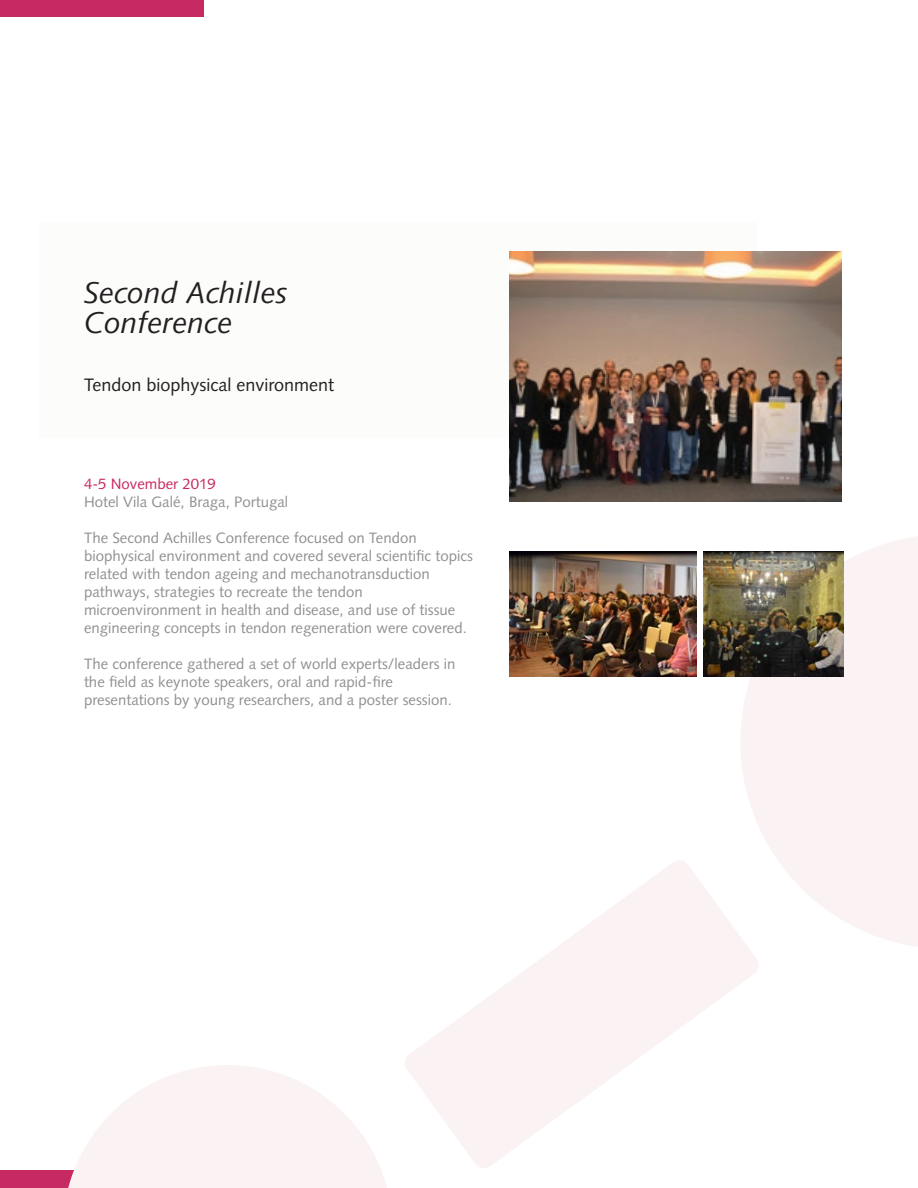
<style>
.page{position:relative;width:918px;height:1188px;background:#fff}
.page>*{position:absolute;margin:0;border:0;box-sizing:border-box;transform-origin:0 0}
.t1{font:italic 30px "Syntax LT Std";color:#231f20}
.t2{font:18px "Syntax LT Std";color:#231f20}
.t3{font:15px/18px "Syntax LT Std";color:#8f9092}
.t4{font:15px "Syntax LT Std";color:#c72962}
</style>
<div class="page">
<div style="left:0;top:0;width:204px;height:17px;background:#c72962"></div>
<div style="left:0;top:1171px;width:204px;height:17px;background:#c72962"></div>
<svg style="left:740px;top:537px;width:178px;height:410px;fill:#faf2f3"></svg>
<svg style="left:63px;top:1065px;width:324px;height:123px"></svg>
<svg style="left:405px;top:860px;width:355px;height:308px"></svg>
<div style="left:39px;top:222px;width:717px;height:216px;background:#fcfcfb"></div>
<img style="left:510px;top:251px;width:331px;height:250px">
<img style="left:510px;top:551px;width:187px;height:125px">
<img style="left:704px;top:551px;width:140px;height:125px">
<p class="t1" style="left:84px;top:275px;width:205px">Second Achilles</p>
<p class="t1" style="left:84px;top:305px;width:150px">Conference</p>
<p class="t2" style="left:84px;top:374px;width:252px">Tendon biophysical environment</p>
<p class="t4" style="left:84px;top:475px;width:133px">4-5 November 2019</p>
<p class="t3" style="left:84px;top:493px;width:206px">Hotel Vila Galé, Braga, Portugal</p>
<p class="t3" style="left:84px;top:529px;width:334px">The Second Achilles Conference focused on Tendon</p>
<p class="t3" style="left:84px;top:547px;width:390px">biophysical environment and covered several scientific topics related with tendon ageing and mechanotransduction</p>
<p class="t3" style="left:84px;top:583px;width:280px">pathways, strategies to recreate the tendon</p>
<p class="t3" style="left:84px;top:601px;width:384px">microenvironment in health and disease, and use of tissue engineering concepts in tendon regeneration were covered.</p>
<p class="t3" style="left:84px;top:655px;width:373px">The conference gathered a set of world experts/leaders in the field as keynote speakers, oral and rapid-fire</p>
<p class="t3" style="left:84px;top:691px;width:369px">presentations by young researchers, and a poster session.</p>
</div>
